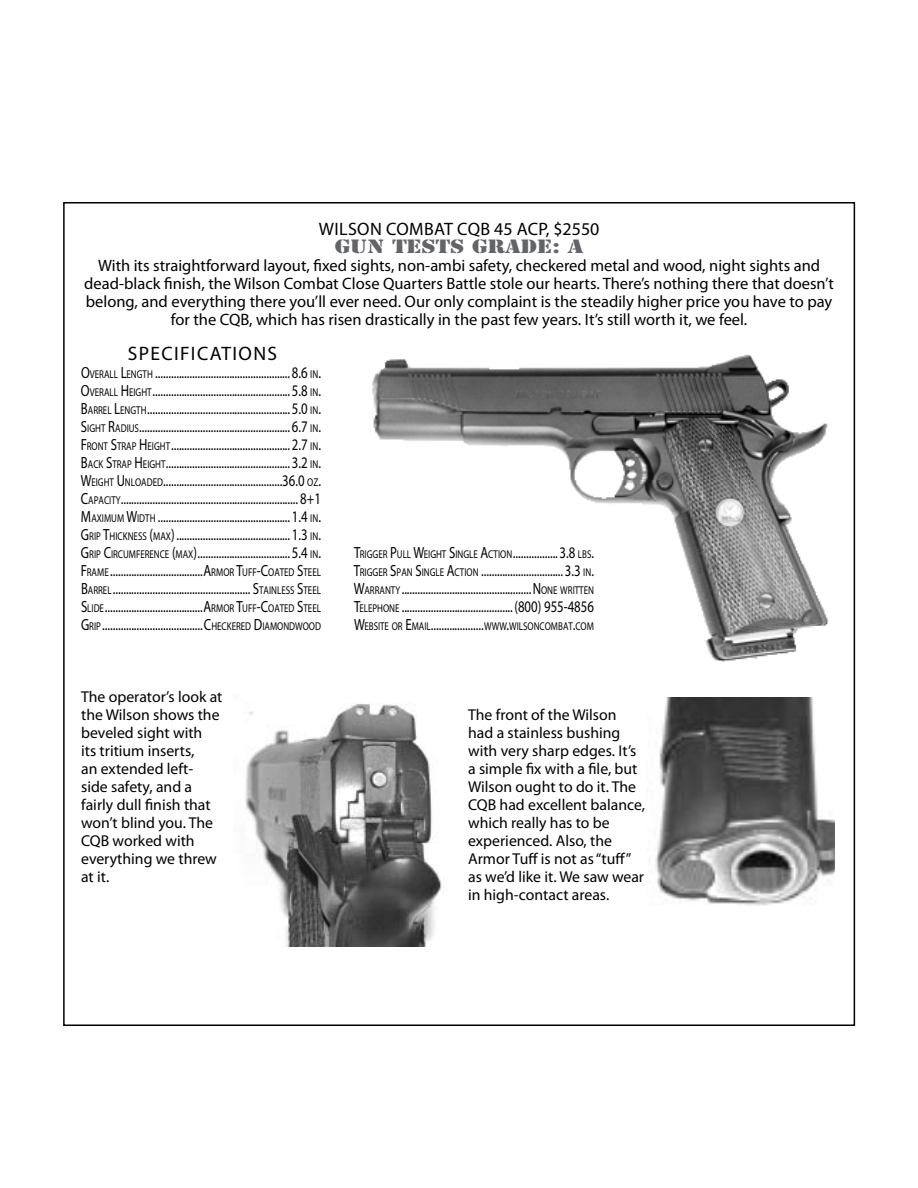
<style>
.page{position:relative;width:918px;height:1188px;background:#fff}
.page>*{position:absolute;margin:0;border:0;box-sizing:border-box;transform-origin:0 0}
.t1{font:19.5px "Myriad Pro";letter-spacing:.07em;color:#000}
.t2{font:18px "Myriad Pro";letter-spacing:.02em;color:#000}
.t3{font:18px "Stencil Std";color:#636467;scale:1.25 1}
.t4{font:16.5px/18px "Myriad Pro";color:#000;text-align:center}
.t5{font:16.2px/18px "Myriad Pro";color:#000;text-align:justify;scale:.79 1}
.t6{font:15.75px/18px "Myriad Pro";color:#000}
.t7{font:11.4px "Myriad Pro";color:#000;scale:.79 1}
.s1{font-size:11.4px}
.s2{font-size:16.2px}
</style>
<div class="page">
<img style="left:372px;top:354px;width:457px;height:308px">
<img style="left:245px;top:703px;width:197px;height:243px">
<img style="left:655px;top:698px;width:180px;height:208px">
<p class="t2" style="left:319px;top:218px;width:282px">Wilson Combat CQB 45 ACP, $2550</p>
<p class="t3" style="left:335px;top:235px;width:201px">GUN TESTS GRADE: A</p>
<p class="t4" style="left:84px;top:256px;width:751px">With its straightforward layout, fixed sights, non-ambi safety, checkered metal and wood, night sights and dead-black finish, the Wilson Combat Close Quarters Battle stole our hearts. There’s nothing there that doesn’t belong, and everything there you’ll ever need. Our only complaint is the steadily higher price you have to pay for the CQB, which has risen drastically in the past few years. It’s still worth it, we feel.</p>
<p class="t1" style="left:128px;top:341px;width:95px">SPECIFICATIONS</p>
<p class="t5" style="left:81px;top:363px;width:305px">O<span class="s1">VERALL</span> L<span class="s1">ENGTH</span> ...................................................8.6 <span class="s1">IN</span>.<br>O<span class="s1">VERALL</span> H <span class="s1">EIGHT</span>....................................................5.8 <span class="s1">IN</span>.<br>B<span class="s1">ARREL</span> L<span class="s1">ENGTH</span>......................................................5.0 <span class="s1">IN</span>.<br>S<span class="s1">IGHT</span> R<span class="s1">ADIUS</span>.........................................................6.7 <span class="s1">IN</span>.<br>F<span class="s1">RONT</span> S<span class="s1">TRAP</span> H <span class="s1">EIGHT</span>.............................................2.7 <span class="s1">IN</span>.<br>B<span class="s1">ACK</span> S<span class="s1">TRAP</span> H <span class="s1">EIGHT</span>...............................................3.2 <span class="s1">IN</span>.<br>W<span class="s1">EIGHT</span> U <span class="s1">NLOADED</span>.............................................36.0 <span class="s1">OZ</span>.<br>C<span class="s1">APACITY</span>................................................................... 8+1<br>M<span class="s1">AXIMUM</span> W<span class="s1">IDTH</span> ..................................................1.4 <span class="s1">IN</span>.<br>G<span class="s1">RIP</span> T<span class="s1">HICKNESS</span> (<span class="s1">MAX</span>)...........................................1.3 <span class="s1">IN</span>.<br>G<span class="s1">RIP</span> C<span class="s1">IRCUMFERENCE</span> (<span class="s1">MAX</span>)...................................5.4 <span class="s1">IN</span>.<br>F<span class="s1">RAME</span> ...................................A<span class="s1">RMOR</span> T<span class="s1">UFF</span>-C<span class="s1">OATED</span> S<span class="s1">TEEL </span>B<span class="s1">ARREL</span> .................................................... S<span class="s1">TAINLESS</span> S<span class="s1">TEEL </span>S<span class="s1">LIDE</span>.....................................A<span class="s1">RMOR</span> T<span class="s1">UFF</span>-C<span class="s1">OATED</span> S<span class="s1">TEEL </span>G<span class="s1">RIP</span>......................................C<span class="s1">HECKERED</span> D <span class="s1">IAMONDWOOD</span></p>
<p class="t7" style="left:354px;top:547px;width:305px"><span class="s2">T</span>RIGGER <span class="s2">P</span>ULL <span class="s2">W</span>EIGHT <span class="s2">S</span>INGLE <span class="s2">A</span>CTION<span class="s2">.................3.8</span> LBS<span class="s2">.</span></p>
<p class="t5" style="left:354px;top:561px;width:305px">T<span class="s1">RIGGER</span> S<span class="s1">PAN</span> S<span class="s1">INGLE</span> A<span class="s1">CTION</span> ...............................3.3 <span class="s1">IN</span>.<br>W<span class="s1">ARRANTY</span> .................................................N <span class="s1">ONE WRITTEN </span>T<span class="s1">ELEPHONE</span> ..........................................(800) 955-4856</p>
<p class="t7" style="left:354px;top:619px;width:296px"><span class="s2">W</span>EBS ITE OR <span class="s2">E</span>MAIL<span class="s2">....................</span>WWW<span class="s2">.</span>WILSONCOMBAT<span class="s2">.</span>COM</p>
<p class="t6" style="left:81px;top:687px;width:143px">The operator’s look at the Wilson shows the beveled sight with<br>its tritium inserts,<br>an extended left&shy;side safety, and a fairly dull finish that won’t blind you. The<br>CQB worked with everything we threw at it.</p>
<p class="t6" style="left:468px;top:705px;width:178px">The front of the Wilson had a stainless bushing with very sharp edges. It’s a simple fix with a file, but<br>Wilson ought to do it. The<br>CQB had excellent balance, which really has to be experienced. Also, the<br>Armor Tuff is not as “tuff” as we’d like it. We saw wear in high-contact areas.</p>
</div>
